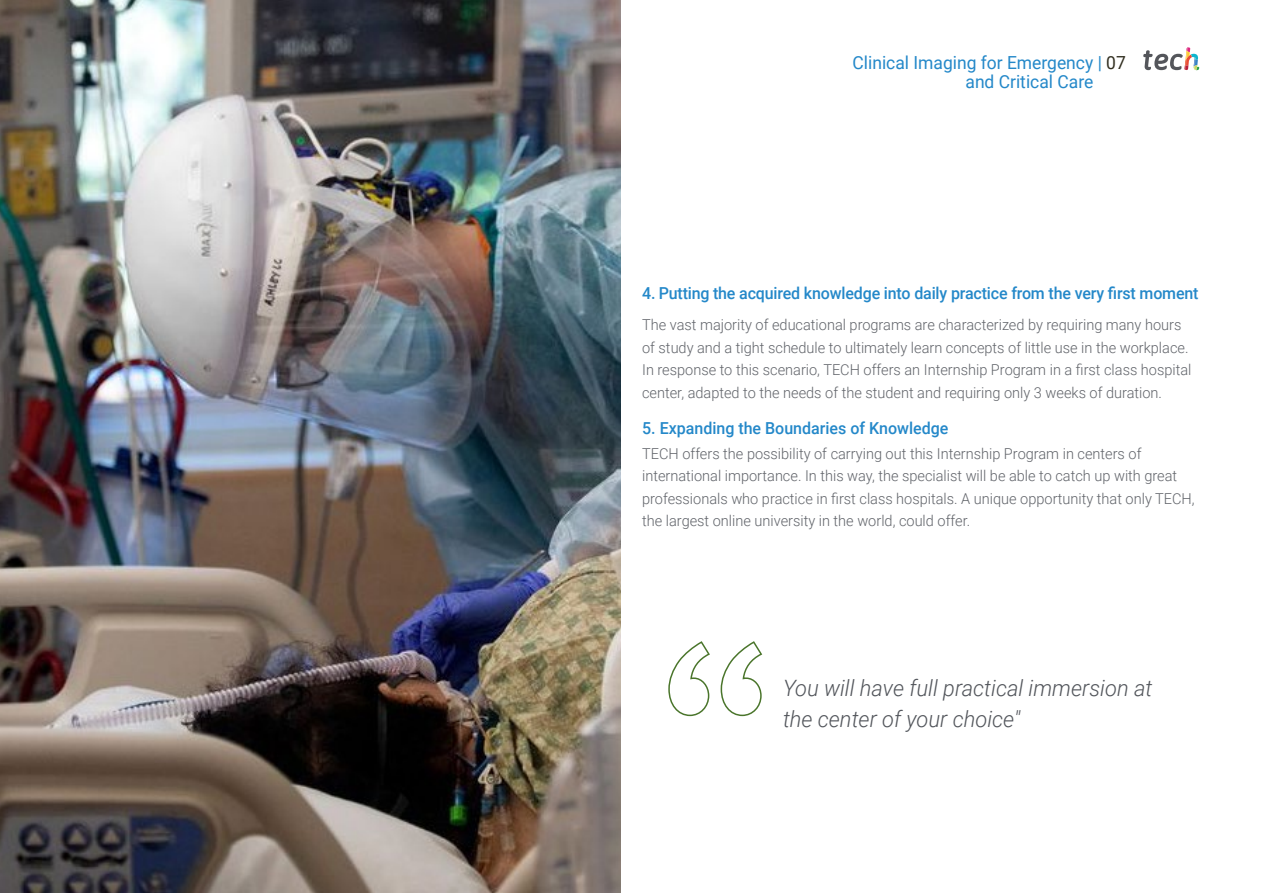
<style>
.page{position:relative;width:1263px;height:893px;background:#fff}
.page>*{position:absolute;margin:0;border:0;box-sizing:border-box;transform-origin:0 0}
.t1{font:italic 300 22.5px/31.5px "Roboto";color:#52555b}
.t2{font:18px/19px "Roboto";color:#2488c9}
.t3{font:500 16.5px "Roboto";letter-spacing:-.01em;color:#2488c9}
.t4{font:300 15px/22.5px "Roboto";color:#61646a}
.s1{color:#312e20}
</style>
<div class="page">
<svg style="left:1143px;top:47px;width:56px;height:24px"></svg>
<svg style="left:668px;top:641px;width:95px;height:76px"></svg>
<img style="left:0;top:0;width:621px;height:893px">
<p class="t2" style="left:965px;top:52px;width:162px;text-indent:-113px">Clinical Imaging for Emergency | <span class="s1">07 </span>and Critical Care</p>
<p class="t3" style="left:642px;top:282px;width:558px">4. Putting the acquired knowledge into daily practice from the very first moment</p>
<p class="t4" style="left:642px;top:313px;width:551px">The vast majority of educational programs are characterized by requiring many hours of study and a tight schedule to ultimately learn concepts of little use in the workplace.<br>In response to this scenario, TECH offers an Internship Program in a first class hospital center, adapted to the needs of the student and requiring only 3 weeks of duration.</p>
<p class="t3" style="left:642px;top:417px;width:308px">5. Expanding the Boundaries of Knowledge</p>
<p class="t4" style="left:642px;top:442px;width:554px">TECH offers the possibility of carrying out this Internship Program in centers of international importance. In this way, the specialist will be able to catch up with great professionals who practice in first class hospitals. A unique opportunity that only TECH, the largest online university in the world, could offer.</p>
<h1 class="t1" style="left:783px;top:671px;width:371px">You will have full practical immersion at the center of your choice"</h1>
</div>
